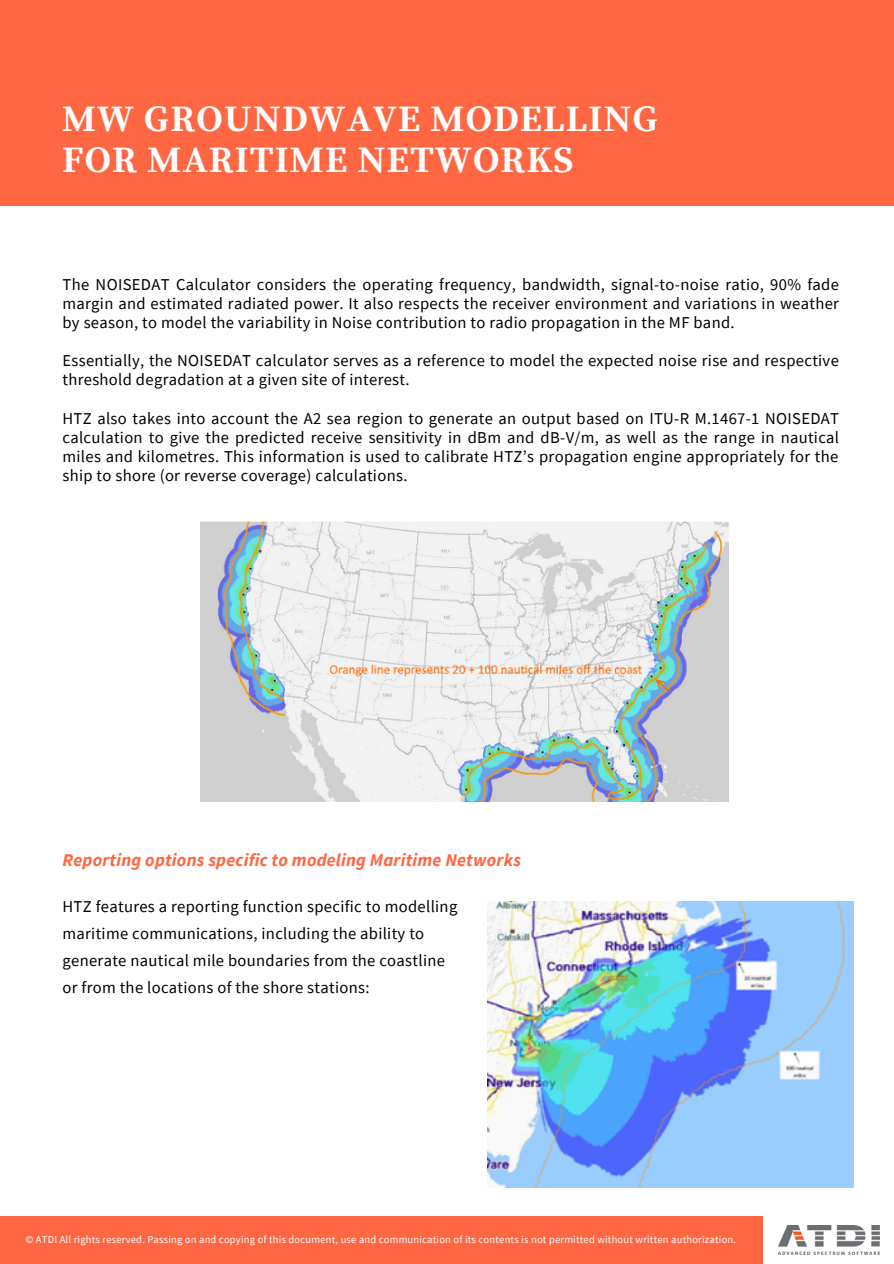
<style>
.page{position:relative;width:894px;height:1264px;background:#fff}
.page>*{position:absolute;margin:0;border:0;box-sizing:border-box;transform-origin:0 0}
.t1{font:700 37.05px/41.7px "Source Serif Pro";letter-spacing:.03em;color:#fff}
.t2{font:italic 700 18px "Source Sans Pro";letter-spacing:.01em;color:#ff6743}
.t3{font:16.5px/19.2px "Source Sans Pro";letter-spacing:.02em;color:#000;text-align:justify}
.t4{font:10.5px "Source Sans Pro";letter-spacing:.02em;color:#fefefe}
</style>
<div class="page">
<div style="left:0;top:0;width:893px;height:206px;background:#ff6743"></div>
<div style="left:0;top:1216px;width:893px;height:47px;background:#ff6743"></div>
<div style="left:762px;top:1211px;width:131px;height:52px;background:#fff"></div>
<img style="left:778px;top:1225px;width:101px;height:29px">
<img style="left:200px;top:521px;width:528px;height:280px">
<img style="left:487px;top:901px;width:366px;height:286px">
<p class="t1" style="left:62px;top:99px;width:597px">MW GROUNDWAVE MODELLING<br>FOR MARITIME NETWORKS</p>
<p class="t3" style="left:62px;top:274px;width:777px">The NOISEDAT Calculator considers the operating frequency, bandwidth, signal-to-noise ratio, 90% fade margin and estimated radiated power. It also respects the receiver environment and variations in weather by season, to model the variability in Noise contribution to radio propagation in the MF band.</p>
<p class="t3" style="left:62px;top:351px;width:777px">Essentially, the NOISEDAT calculator serves as a reference to model the expected noise rise and respective threshold degradation at a given site of interest.</p>
<p class="t3" style="left:62px;top:408px;width:778px">HTZ also takes into account the A2 sea region to generate an output based on ITU-R M.1467-1 NOISEDAT calculation to give the predicted receive sensitivity in dBm and dB-V/m, as well as the range in nautical miles and kilometres. This information is used to calibrate HTZ’s propagation engine appropriately for the ship to shore (or reverse coverage) calculations.</p>
<p class="t2" style="left:62px;top:848px;width:460px">Reporting options specific to modeling Maritime Networks</p>
<p class="t3" style="left:62px;top:892px;width:396px;line-height:27px;text-align:left">HTZ features a reporting function specific to modelling maritime communications, including the ability to generate nautical mile boundaries from the coastline or from the locations of the shore stations:</p>
<p class="t4" style="left:26px;top:1232px;width:711px">© ATDI All rights reserved. Passing on and copying of this document, use and communication of its contents is not permitted without written authorization.</p>
</div>
